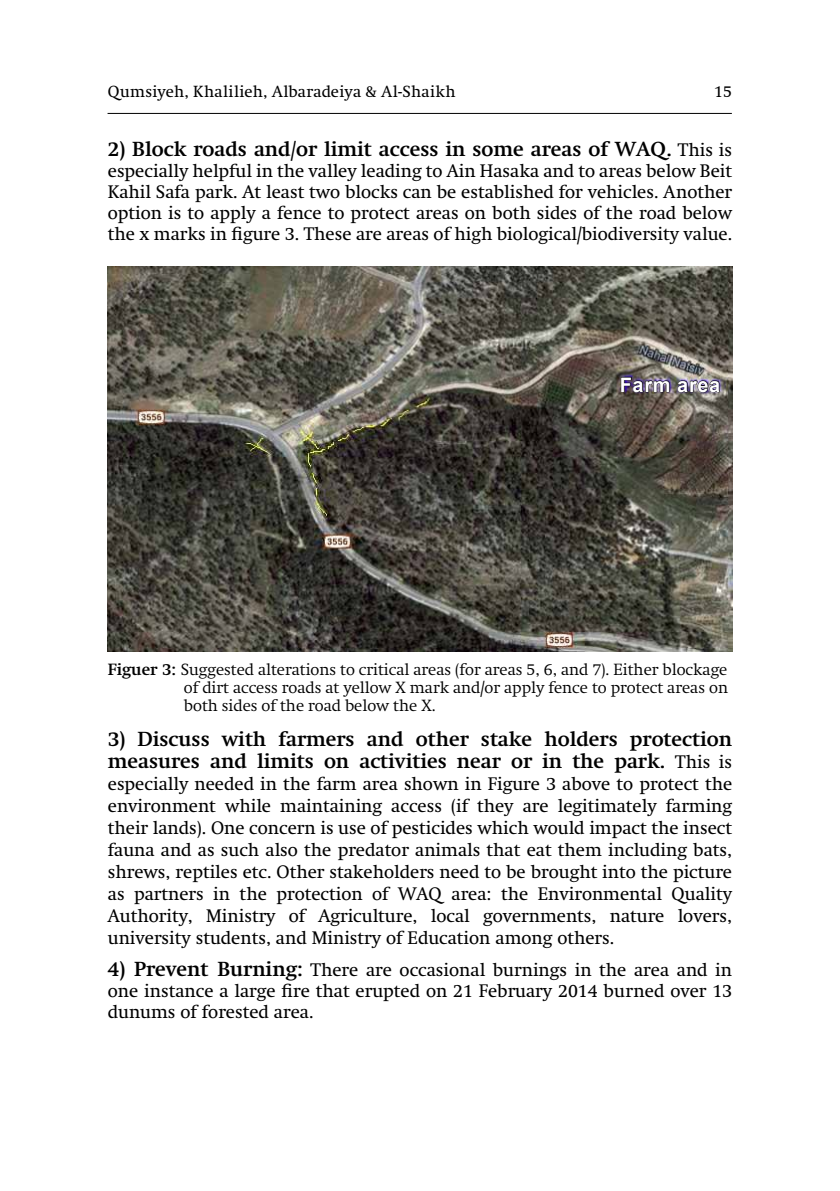
<style>
.page{position:relative;width:840px;height:1191px;background:#fff}
.page>*{position:absolute;margin:0;border:0;box-sizing:border-box;transform-origin:0 0}
.t1{font:700 20px/22px "Swift";color:#000}
.t2{font:700 20px "Arial";letter-spacing:.03em;color:#fff}
.t3{font:18px/22px "Swift";color:#000;text-align:justify}
.t4{font:300 16px/18px "Swift";color:#000;text-align:justify}
.t5{font:16px "Swift";letter-spacing:.015em;color:#000}
.s1{font-weight:400;font-size:18px}
.s2{font-weight:700}
.s3{font-weight:700;font-size:20px}
</style>
<div class="page">
<hr style="left:107px;top:113px;width:624px;height:1px;background:#000">
<img style="left:108px;top:267px;width:623px;height:384px">
<svg style="left:620px;top:376px;width:49px;height:17px"></svg>
<svg style="left:676px;top:380px;width:44px;height:13px"></svg>
<p class="t5" style="left:108px;top:82px;width:349px">Qumsiyeh, Khalilieh, Albaradeiya &amp; Al-Shaikh</p>
<p class="t5" style="left:713px;top:82px;width:19px">15</p>
<p class="t1" style="left:108px;top:138px;width:625px">2) Block roads and/or limit access in some areas of WAQ. <span class="s1">This is</span></p>
<p class="t3" style="left:108px;top:160px;width:625px;line-height:21px">especially helpful in the valley leading to Ain Hasaka and to areas below Beit Kahil Safa park. At least two blocks can be established for vehicles. Another option is to apply a fence to protect areas on both sides of the road below the x marks in figure 3. These are areas of high biological/biodiversity value.</p>
<p class="t2" style="left:619px;top:371px;width:102px">Farm area</p>
<p class="t4" style="left:184px;top:660px;width:545px;text-indent:-76px"><span class="s2">Figuer 3:</span> Suggested alterations to critical areas (for areas 5, 6, and 7). Either blockage of dirt access roads at yellow X mark and/or apply fence to protect areas on both sides of the road below the X.</p>
<p class="t1" style="left:108px;top:728px;width:625px">3) Discuss with farmers and other stake holders protection measures and limits on activities near or in the park. <span class="s1">This is</span></p>
<p class="t3" style="left:108px;top:772px;width:625px">especially needed in the farm area shown in Figure 3 above to protect the environment while maintaining access (if they are legitimately farming their lands). One concern is use of pesticides which would impact the insect fauna and as such also the predator animals that eat them including bats, shrews, reptiles etc. Other stakeholders need to be brought into the picture as partners in the protection of WAQ area: the Environmental Quality Authority, Ministry of Agriculture, local governments, nature lovers, university students, and Ministry of Education among others.</p>
<p class="t3" style="left:108px;top:959px;width:625px;line-height:21.2px"><span class="s3">4) Prevent Burning:</span> There are occasional burnings in the area and in one instance a large fire that erupted on 21 February 2014 burned over 13 dunums of forested area.</p>
</div>
